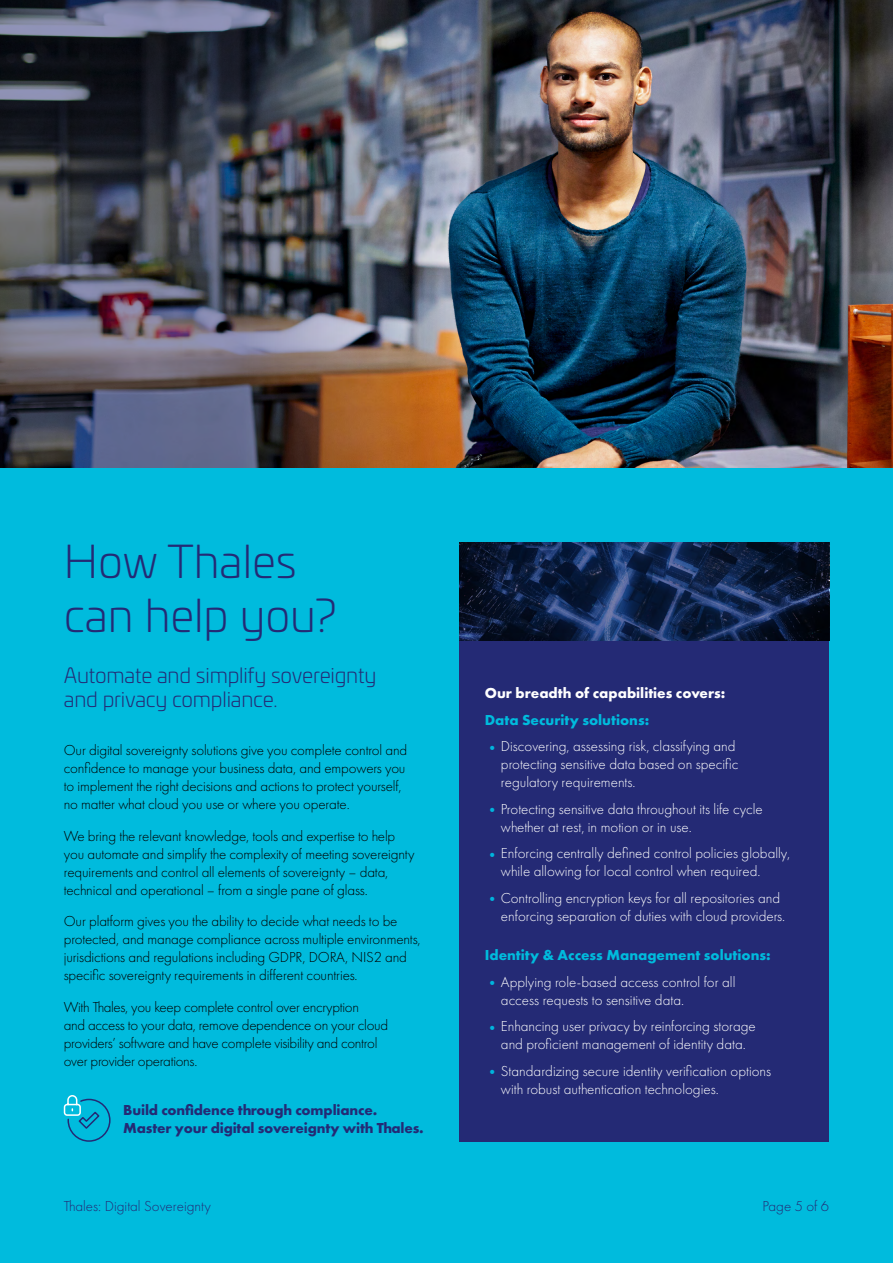
<style>
.page{position:relative;width:893px;height:1263px;background:#fff}
.page>*{position:absolute;margin:0;border:0;box-sizing:border-box;transform-origin:0 0}
.t1{font:300 45px/54px "Univia Pro";color:#242a75}
.t2{font:300 21px/24px "Univia Pro";letter-spacing:-.01em;color:#242a75}
.t3{font:300 15px/18px "Futura PT";letter-spacing:-.01em;color:#000}
.t4{font:300 15px/18px "Futura PT";color:#fff}
.t5{font:700 15px/18px "Futura PT";letter-spacing:-.01em;color:#242a75}
.t6{font:700 15px "Futura PT";color:#0bd}
.t7{font:300 15px "Futura PT";color:#242a75}
.t8{font:700 15px "Futura PT";color:#fff}
.s1{font-weight:400;color:#00b4dd}
</style>
<div class="page">
<div style="left:0;top:242px;width:893px;height:1021px;background:#0bd"></div>
<div style="left:459px;top:542px;width:370px;height:600px;background:#242a75"></div>
<svg style="left:459px;top:542px;width:370px;height:98px;background:#112345"></svg>
<svg style="left:63px;top:1095px;width:48px;height:47px"></svg>
<img style="left:523px;top:0;width:370px;height:468px">
<img style="left:0;top:0;width:523px;height:468px">
<h1 class="t1" style="left:64px;top:533px;width:275px">How Thales can help you?</h1>
<h2 class="t2" style="left:64px;top:662px;width:314px">Automate and simplify sovereignty and privacy compliance.</h2>
<p class="t3" style="left:64px;top:741px;width:345px">Our digital sovereignty solutions give you complete control and confidence to manage your business data, and empowers you to implement the right decisions and actions to protect yourself, no matter what cloud you use or where you operate.</p>
<p class="t3" style="left:64px;top:827px;width:352px">We bring the relevant knowledge, tools and expertise to help you automate and simplify the complexity of meeting sovereignty requirements and control all elements of sovereignty – data, technical and operational – from a single pane of glass.</p>
<p class="t3" style="left:64px;top:912px;width:358px">Our platform gives you the ability to decide what needs to be protected, and manage compliance across multiple environments, jurisdictions and regulations including GDPR, DORA, NIS2 and specific sovereignty requirements in different countries.</p>
<p class="t3" style="left:64px;top:998px;width:326px">With Thales, you keep complete control over encryption<br>and access to your data, remove dependence on your cloud providers’ software and have complete visibility and control over provider operations.</p>
<p class="t5" style="left:123px;top:1101px;width:302px">Build confidence through compliance.<br>Master your digital sovereignty with Thales.</p>
<p class="t8" style="left:485px;top:683px;width:242px">Our breadth of capabilities covers:</p>
<p class="t6" style="left:485px;top:710px;width:166px">Data Security solutions:</p>
<p class="t4" style="left:501px;top:737px;width:239px;text-indent:-16px"><span class="s1">•</span>Discovering, assessing risk, classifying and protecting sensitive data based on specific regulatory requirements.</p>
<p class="t4" style="left:501px;top:800px;width:263px;text-indent:-16px"><span class="s1">•</span>Protecting sensitive data throughout its life cycle whether at rest, in motion or in use.</p>
<p class="t4" style="left:501px;top:844px;width:291px;text-indent:-16px"><span class="s1">•</span>Enforcing centrally defined control policies globally, while allowing for local control when required.</p>
<p class="t4" style="left:501px;top:889px;width:286px;text-indent:-16px"><span class="s1">•</span>Controlling encryption keys for all repositories and enforcing separation of duties with cloud providers.</p>
<p class="t6" style="left:485px;top:945px;width:287px">Identity &amp; Access Management solutions:</p>
<p class="t4" style="left:501px;top:973px;width:236px;text-indent:-16px"><span class="s1">•</span>Applying role-based access control for all access requests to sensitive data.</p>
<p class="t4" style="left:485px;top:1017px;width:272px;text-align:center"><span class="s1">•</span>Enhancing user privacy by reinforcing storage and proficient management of identity data.</p>
<p class="t4" style="left:501px;top:1062px;width:272px;text-indent:-16px"><span class="s1">•</span>Standardizing secure identity verification options with robust authentication technologies.</p>
<p class="t7" style="left:64px;top:1197px;width:149px">Thales: Digital Sovereignty</p>
<p class="t7" style="left:762px;top:1197px;width:68px">Page 5 of 6</p>
</div>
